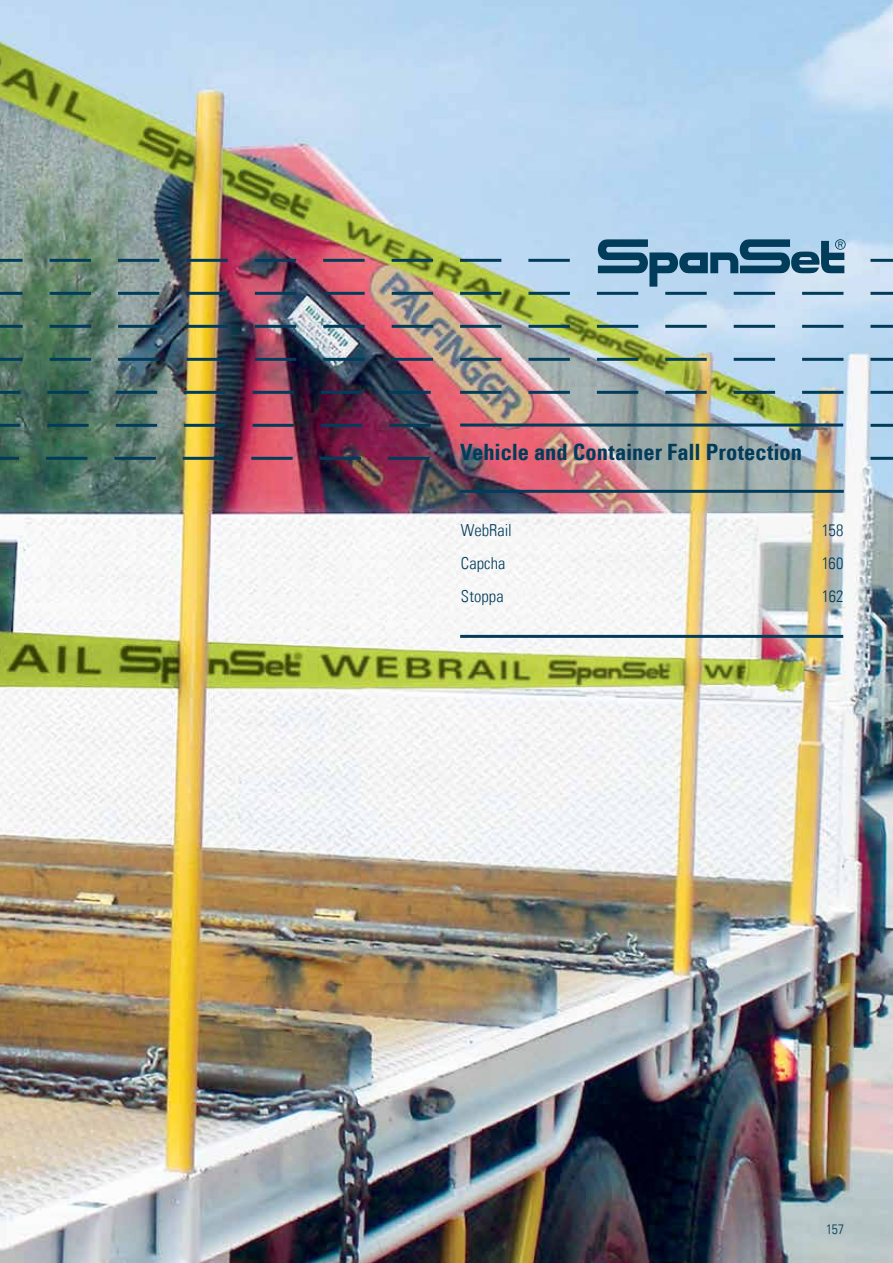
<style>
.page{position:relative;width:893px;height:1263px;background:#fff}
.page>*{position:absolute;margin:0;border:0;box-sizing:border-box;transform-origin:0 0}
.t1{font:700 condensed 22.5px "Univers";color:#013c5b}
.t2{font:300 condensed 16.5px "Univers LT Std";letter-spacing:.005em;color:#013c5b}
.t3{font:300 condensed 13.5px "Univers LT Std";color:#013c5b}
</style>
<div class="page">
<img style="left:0;top:0;width:893px;height:1263px">
<hr style="left:460px;top:635px;width:383px;height:3px;background:#013c5b">
<svg style="left:0;top:424px;width:446px;height:3px"></svg>
<svg style="left:0;top:457px;width:446px;height:3px"></svg>
<hr style="left:460px;top:423px;width:383px;height:3px;background:#013c5b">
<hr style="left:460px;top:490px;width:384px;height:3px;background:#013c5b">
<svg style="left:0;top:325px;width:893px;height:3px;background:#416576"></svg>
<svg style="left:0;top:358px;width:893px;height:3px;background:#365b6c"></svg>
<svg style="left:0;top:391px;width:893px;height:3px;background:#3a596a"></svg>
<svg style="left:861px;top:424px;width:32px;height:3px"></svg>
<svg style="left:861px;top:457px;width:32px;height:3px"></svg>
<img style="left:0;top:239px;width:893px;height:56px">
<p class="t1" style="left:460px;top:438px;width:343px">Vehicle and Container Fall Protection</p>
<p class="t2" style="left:461px;top:520px;width:52px">WebRail</p>
<p class="t2" style="left:822px;top:520px;width:23px">158</p>
<p class="t2" style="left:461px;top:553px;width:46px">Capcha</p>
<p class="t2" style="left:822px;top:553px;width:23px">160</p>
<p class="t2" style="left:461px;top:586px;width:44px">Stoppa</p>
<p class="t2" style="left:822px;top:586px;width:23px">162</p>
<p class="t3" style="left:826px;top:1221px;width:24px">157157</p>
</div>
